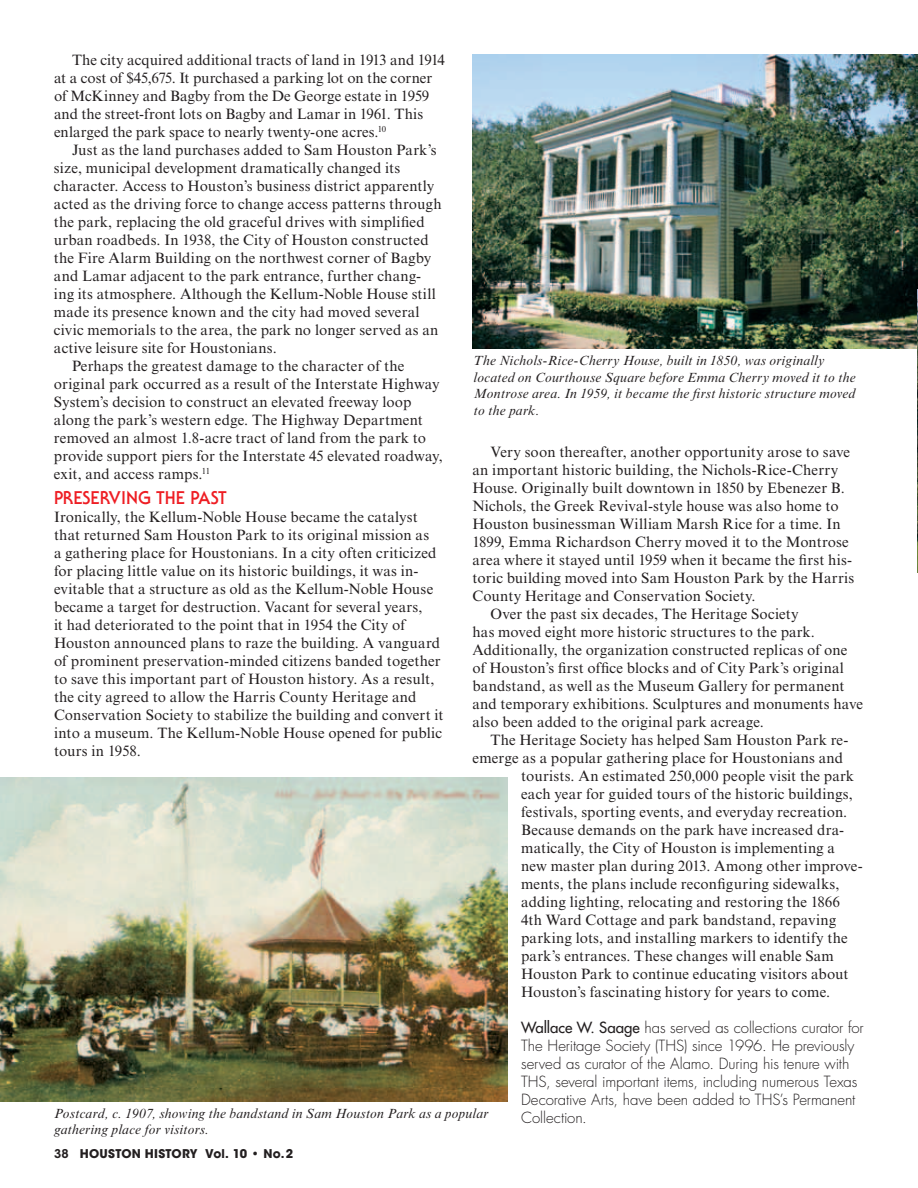
<style>
.page{position:relative;width:918px;height:1188px;background:#fff}
.page>*{position:absolute;margin:0;border:0;box-sizing:border-box;transform-origin:0 0}
.t1{font:700 18px "Serif Gothic Std";letter-spacing:.005em;color:#ee1d23}
.t2{font:15px/18px "Times New Roman MT Std";letter-spacing:.01em;color:#231f20}
.t3{font:300 15px/18px "Futura Std";letter-spacing:-.005em;color:#231f20}
.t4{font:italic 13.5px/16.5px "Times New Roman MT Std";letter-spacing:.015em;color:#231f20}
.t5{font:700 12px "ITC Avant Garde Std";letter-spacing:.02em;color:#231f20}
.s1{font-weight:500}
.s2{font-weight:600}
</style>
<div class="page">
<img style="left:0;top:777px;width:508px;height:324px">
<img style="left:472px;top:54px;width:445px;height:295px">
<img style="left:917px;top:290px;width:1px;height:282px">
<p class="t2" style="left:54px;top:51px;width:392px;text-indent:18px">The city acquired additional tracts of land in 1913 and 1914 at a cost of $45,675. It purchased a parking lot on the corner of McKinney and Bagby from the De George estate in 1959 and the street-front lots on Bagby and Lamar in 1961. This enlarged the park space to nearly twenty-one acres.<sup>10</sup></p>
<p class="t2" style="left:72px;top:141px;width:366px">Just as the land purchases added to Sam Houston Park’s</p>
<p class="t2" style="left:54px;top:159px;width:348px">size, municipal development dramatically changed its</p>
<p class="t2" style="left:54px;top:177px;width:382px">character. Access to Houston’s business district apparently</p>
<p class="t2" style="left:54px;top:195px;width:389px">acted as the driving force to change access patterns through</p>
<p class="t2" style="left:54px;top:213px;width:372px">the park, replacing the old graceful drives with simplified</p>
<p class="t2" style="left:54px;top:231px;width:376px">urban roadbeds. In 1938, the City of Houston constructed</p>
<p class="t2" style="left:54px;top:249px;width:379px">the Fire Alarm Building on the northwest corner of Bagby</p>
<p class="t2" style="left:54px;top:267px;width:369px">and Lamar adjacent to the park entrance, further chang-</p>
<p class="t2" style="left:54px;top:285px;width:383px">ing its atmosphere. Although the Kellum-Noble House still</p>
<p class="t2" style="left:54px;top:303px;width:367px">made its presence known and the city had moved several</p>
<p class="t2" style="left:54px;top:321px;width:386px">civic memorials to the area, the park no longer served as an</p>
<p class="t2" style="left:54px;top:339px;width:224px">active leisure site for Houstonians.</p>
<p class="t2" style="left:72px;top:357px;width:334px">Perhaps the greatest damage to the character of the</p>
<p class="t2" style="left:54px;top:375px;width:387px">original park occurred as a result of the Interstate Highway</p>
<p class="t2" style="left:54px;top:393px;width:359px">System’s decision to construct an elevated freeway loop</p>
<p class="t2" style="left:54px;top:411px;width:370px">along the park’s western edge. The Highway Department</p>
<p class="t2" style="left:54px;top:429px;width:374px">removed an almost 1.8-acre tract of land from the park to</p>
<p class="t2" style="left:54px;top:447px;width:390px">provide support piers for the Interstate 45 elevated roadway,</p>
<p class="t2" style="left:54px;top:465px;width:158px">exit, and access ramps.<sup>11</sup></p>
<p class="t1" style="left:54px;top:487px;width:174px">PRESERVING THE PAST</p>
<p class="t2" style="left:54px;top:508px;width:391px">Ironically, the Kellum-Noble House became the catalyst that returned Sam Houston Park to its original mission as<br>a gathering place for Houstonians. In a city often criticized for placing little value on its historic buildings, it was in&shy;evitable that a structure as old as the Kellum-Noble House became a target for destruction. Vacant for several years,<br>it had deteriorated to the point that in 1954 the City of Houston announced plans to raze the building. A vanguard of prominent preservation-minded citizens banded together to save this important part of Houston history. As a result, the city agreed to allow the Harris County Heritage and Conservation Society to stabilize the building and convert it into a museum. The Kellum-Noble House opened for public tours in 1958.</p>
<p class="t4" style="left:474px;top:353px;width:384px">The Nichols-Rice-Cherry House, built in 1850, was originally located on Courthouse Square before Emma Cherry moved it to the Montrose area. In 1959, it became the first historic structure moved to the park.</p>
<p class="t2" style="left:490px;top:443px;width:361px">Very soon thereafter, another opportunity arose to save</p>
<p class="t2" style="left:472px;top:461px;width:367px">an important historic building, the Nichols-Rice-Cherry</p>
<p class="t2" style="left:472px;top:479px;width:374px">House. Originally built downtown in 1850 by Ebenezer B.</p>
<p class="t2" style="left:472px;top:497px;width:368px">Nichols, the Greek Revival-style house was also home to</p>
<p class="t2" style="left:472px;top:515px;width:370px">Houston businessman William Marsh Rice for a time. In</p>
<p class="t2" style="left:472px;top:533px;width:378px">1899, Emma Richardson Cherry moved it to the Montrose</p>
<p class="t2" style="left:472px;top:551px;width:381px">area where it stayed until 1959 when it became the first his-</p>
<p class="t2" style="left:472px;top:569px;width:383px">toric building moved into Sam Houston Park by the Harris</p>
<p class="t2" style="left:472px;top:587px;width:285px">County Heritage and Conservation Society.</p>
<p class="t2" style="left:490px;top:605px;width:310px">Over the past six decades, The Heritage Society</p>
<p class="t2" style="left:472px;top:623px;width:344px">has moved eight more historic structures to the park.</p>
<p class="t2" style="left:472px;top:641px;width:377px">Additionally, the organization constructed replicas of one</p>
<p class="t2" style="left:472px;top:659px;width:373px">of Houston’s first office blocks and of City Park’s original</p>
<p class="t2" style="left:472px;top:677px;width:373px">bandstand, as well as the Museum Gallery for permanent</p>
<p class="t2" style="left:472px;top:695px;width:392px">and temporary exhibitions. Sculptures and monuments have</p>
<p class="t2" style="left:472px;top:713px;width:293px">also been added to the original park acreage.</p>
<p class="t2" style="left:490px;top:731px;width:360px">The Heritage Society has helped Sam Houston Park re-</p>
<p class="t2" style="left:472px;top:749px;width:372px">emerge as a popular gathering place for Houstonians and</p>
<p class="t2" style="left:521px;top:767px;width:335px">tourists. An estimated 250,000 people visit the park</p>
<p class="t2" style="left:521px;top:785px;width:333px">each year for guided tours of the historic buildings,</p>
<p class="t2" style="left:521px;top:803px;width:328px">festivals, sporting events, and everyday recreation.</p>
<p class="t2" style="left:521px;top:821px;width:325px">Because demands on the park have increased dra-</p>
<p class="t2" style="left:521px;top:839px;width:315px">matically, the City of Houston is implementing a</p>
<p class="t2" style="left:521px;top:857px;width:343px">new master plan during 2013. Among other improve-</p>
<p class="t2" style="left:521px;top:875px;width:320px">ments, the plans include reconfiguring sidewalks,</p>
<p class="t2" style="left:521px;top:893px;width:320px">adding lighting, relocating and restoring the 1866</p>
<p class="t2" style="left:521px;top:911px;width:317px">4th Ward Cottage and park bandstand, repaving</p>
<p class="t2" style="left:521px;top:929px;width:328px">parking lots, and installing markers to identify the</p>
<p class="t2" style="left:521px;top:947px;width:314px">park’s entrances. These changes will enable Sam</p>
<p class="t2" style="left:521px;top:965px;width:329px">Houston Park to continue educating visitors about</p>
<p class="t2" style="left:521px;top:983px;width:311px">Houston’s fascinating history for years to come.</p>
<p class="t3" style="left:521px;top:1019px;width:344px"><span class="s1">Wallace W. Saage</span> has served as collections curator for The Heritage Society (THS) since 1996. He previously served as curator of the Alamo. During his tenure with THS, several important items, including numerous Texas Decorative Arts, have been added to THS’s Permanent Collection.</p>
<p class="t4" style="left:54px;top:1105px;width:436px">Postcard, c. 1907, showing the bandstand in Sam Houston Park as a popular gathering place for visitors.</p>
<p class="t5" style="left:54px;top:1145px;width:241px"><span class="s2">38</span> HOUSTON HISTORY VOL. 10 • NO.2</p>
</div>
